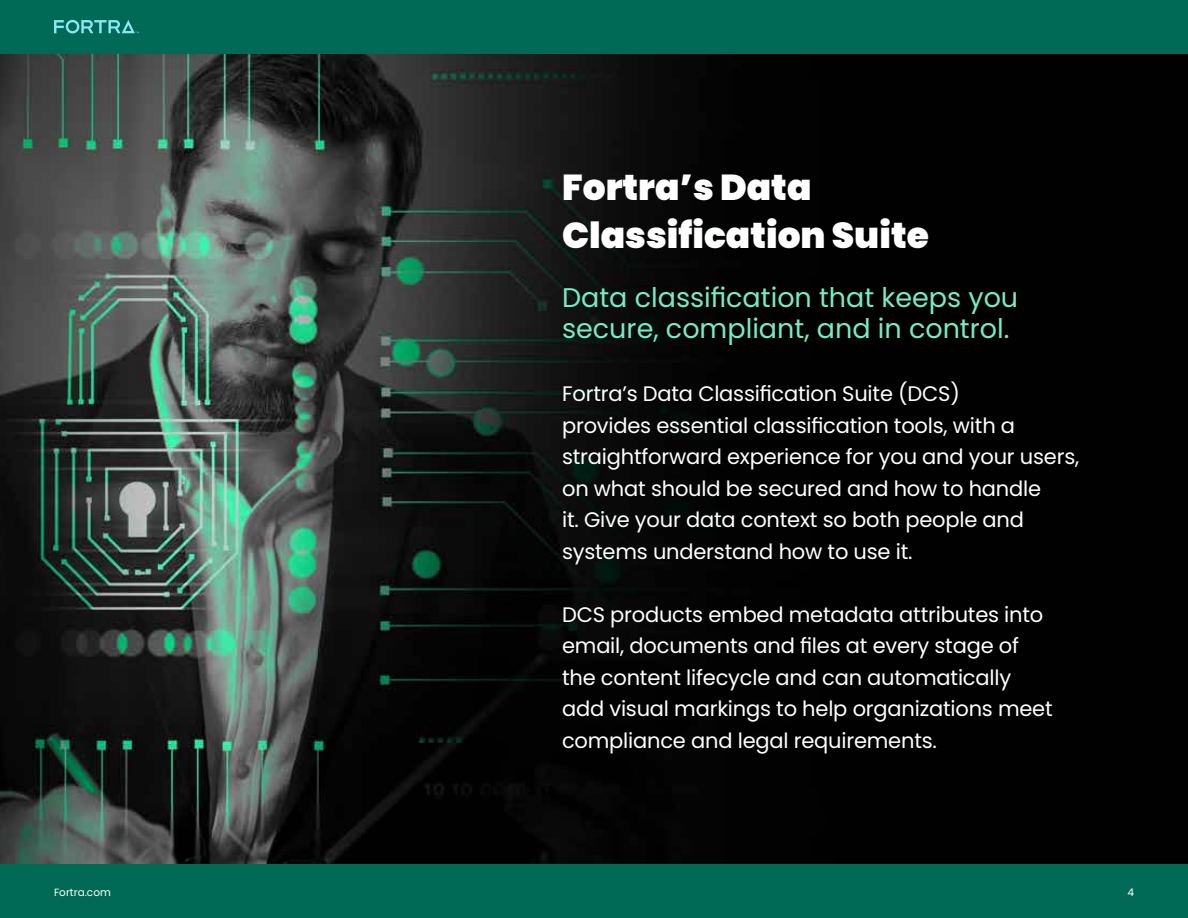
<style>
.page{position:relative;width:1188px;height:918px;background:#fff}
.page>*{position:absolute;margin:0;border:0;box-sizing:border-box;transform-origin:0 0}
.t1{font:900 36px/48px "Poppins";color:#fff}
.t2{font:27px/31.5px "Poppins";color:#77ecc2}
.t3{font:21px/31.5px "Poppins";letter-spacing:-.01em;color:#fff}
.t4{font:10.5px "Poppins";color:#fff}
</style>
<div class="page">
<div style="left:0;top:864px;width:1188px;height:54px;background:#006a56"></div>
<div style="left:0;top:0;width:1188px;height:54px;background:#006a56"></div>
<svg style="left:54px;top:20px;width:85px;height:13px"></svg>
<img style="left:0;top:54px;width:1188px;height:810px">
<h1 class="t1" style="left:562px;top:163px;width:368px">Fortra’s Data<br>Classification Suite</h1>
<p class="t2" style="left:562px;top:282px;width:458px">Data classification that keeps you secure, compliant, and in control.</p>
<p class="t3" style="left:562px;top:378px;width:519px">Fortra’s Data Classification Suite (DCS)<br>provides essential classification tools, with a straightforward experience for you and your users, on what should be secured and how to handle<br>it. Give your data context so both people and systems understand how to use it.</p>
<p class="t3" style="left:562px;top:599px;width:492px">DCS products embed metadata attributes into email, documents and files at every stage of the content lifecycle and can automatically add visual markings to help organizations meet compliance and legal requirements.</p>
<p class="t4" style="left:54px;top:887px;width:58px">Fortra.com</p>
<p class="t4" style="left:1127px;top:887px;width:8px">4</p>
</div>
